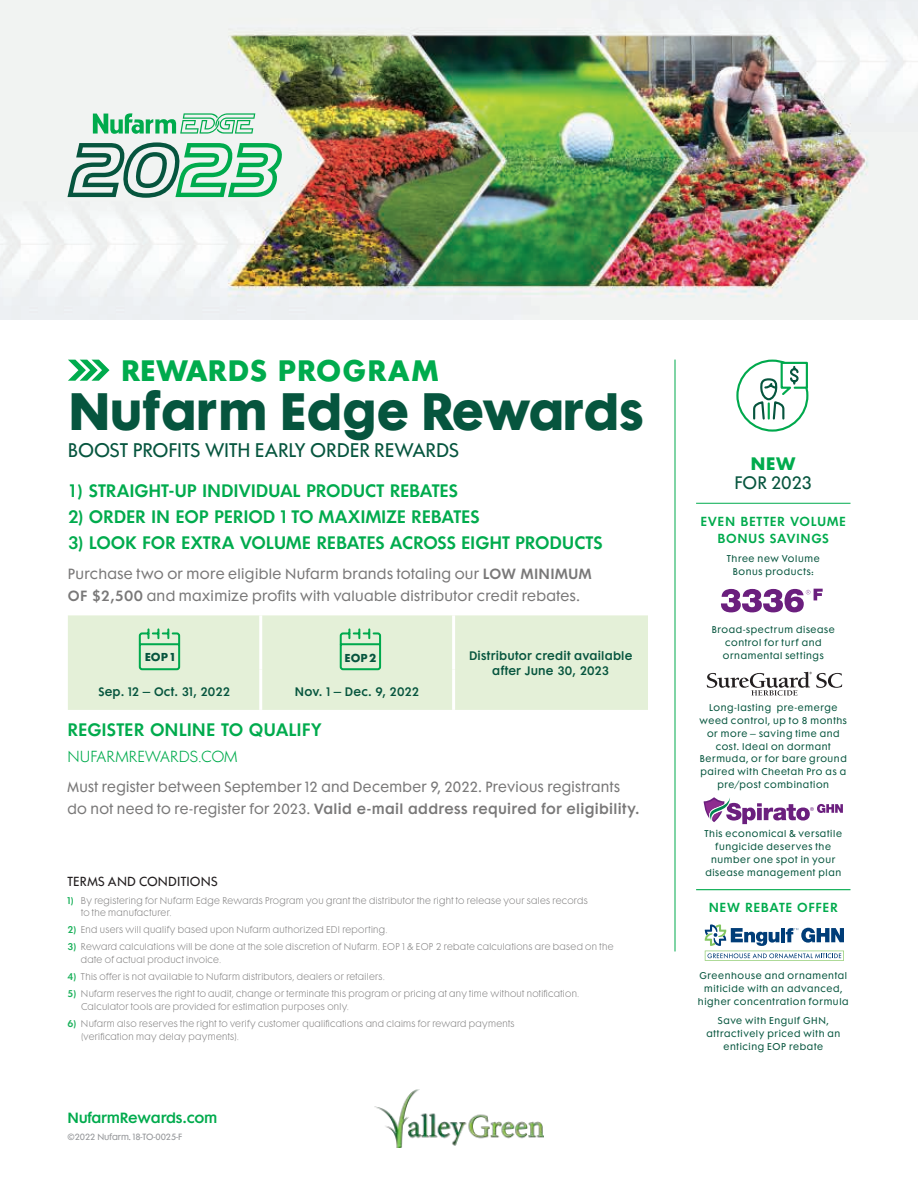
<style>
.page{position:relative;width:918px;height:1188px;background:#fff}
.page>*{position:absolute;margin:0;border:0;box-sizing:border-box;transform-origin:0 0}
.t1{font:700 48px "Futura Maxi";letter-spacing:-.01em;color:#06553e}
.t2{font:700 27px "Futura Maxi";letter-spacing:.02em;color:#00ab4d}
.t3{font:18px "Futura Maxi";color:#06553e}
.t4{font:600 16.5px "Futura Maxi";letter-spacing:-.01em;color:#00ab4d}
.t5{font:16.5px "Futura Maxi";letter-spacing:-.005em;color:#06553e}
.t6{font:700 16.5px "Futura Maxi";color:#00ab4d}
.t7{font:300 14.7px "Futura Maxi";letter-spacing:.01em;color:#00ab4d}
.t8{font:13.5px/22.5px "Futura Maxi";letter-spacing:.025em;color:#797878}
.t9{font:600 13.5px "Futura Maxi";letter-spacing:-.02em;color:#00ab4d}
.t10{font:600 12px/16.5px "Futura Maxi";letter-spacing:.05em;color:#00ab4d;text-align:center}
.t11{font:12px "Futura Maxi";letter-spacing:.02em;color:#231f20}
.t12{font:600 11.25px/15px "Futura Maxi";letter-spacing:.02em;color:#06553e;text-align:center}
.t13{font:700 10.5px "Futura Maxi";letter-spacing:-.01em;color:#06553e}
.t14{font:300 9px/12.8px "Futura Maxi";letter-spacing:.035em;color:#838282}
.t15{font:9px/12.8px "Futura Maxi";letter-spacing:.07em;color:#06553e;text-align:center}
.t16{font:8.25px "Futura Maxi";letter-spacing:-.01em;color:#939598}
.s1{font-weight:600}
.s2{font-weight:600;color:#18b059}
</style>
<div class="page">
<img style="left:0;top:0;width:918px;height:320px">
<svg style="left:93px;top:113px;width:162px;height:21px"></svg>
<svg style="left:68px;top:142px;width:214px;height:56px"></svg>
<div style="left:68px;top:615px;width:580px;height:95px;background:#e4f0d8"></div>
<hr style="left:259px;top:615px;width:3px;height:54px;background:#fff">
<hr style="left:452px;top:615px;width:3px;height:54px;background:#fff">
<hr style="left:259px;top:669px;width:3px;height:41px;background:#fff">
<hr style="left:452px;top:669px;width:3px;height:41px;background:#fff">
<svg style="left:138px;top:627px;width:43px;height:44px;background:#b3e0ba"></svg>
<svg style="left:339px;top:627px;width:43px;height:44px;background:#b3e0ba"></svg>
<svg style="left:68px;top:360px;width:42px;height:21px"></svg>
<hr style="left:675px;top:360px;width:1px;height:591px;background:#00ab4d">
<hr style="left:696px;top:503px;width:155px;height:1px;background:#00ab4d">
<hr style="left:696px;top:889px;width:155px;height:1px;background:#00ab4d">
<div style="left:736px;top:360px;width:72px;height:72px;border:2px solid #00a94d;border-radius:50%"></div>
<svg style="left:752px;top:361px;width:57px;height:60px"></svg>
<svg style="left:705px;top:924px;width:139px;height:37px"></svg>
<svg style="left:721px;top:589px;width:102px;height:23px"></svg>
<svg style="left:707px;top:672px;width:135px;height:24px"></svg>
<svg style="left:704px;top:797px;width:139px;height:27px"></svg>
<img style="left:374px;top:1089px;width:170px;height:59px">
<h2 class="t2" style="left:121px;top:357px;width:320px">REWARDS PROGRAM</h2>
<h1 class="t1" style="left:68px;top:388px;width:578px">Nufarm Edge Rewards</h1>
<h3 class="t3" style="left:68px;top:442px;width:393px">BOOST PROFITS WITH EARLY ORDER REWARDS</h3>
<h3 class="t4" style="left:70px;top:483px;width:390px">1 ) STRAIGHT-UP INDIVIDUAL PRODUCT REBATES</h3>
<h3 class="t4" style="left:68px;top:509px;width:413px">2) ORDER IN EOP PERIOD 1 TO MAXIMIZE REBATES</h3>
<h3 class="t4" style="left:68px;top:535px;width:536px">3) LOOK FOR EXTRA VOLUME REBATES ACROSS EIGHT PRODUCTS</h3>
<h3 class="t8" style="left:68px;top:563px;width:525px">Purchase two or more eligible Nufarm brands totaling our <span class="s1">LOW MINIMUM<br>OF $2,500</span> and maximize profits with valuable distributor credit rebates.</h3>
<p class="t13" style="left:145px;top:651px;width:32px">EOP 1</p>
<p class="t13" style="left:345px;top:653px;width:33px">EOP 2</p>
<p class="t12" style="left:98px;top:686px;width:133px">Sep. 12 – Oct. 31, 2022</p>
<p class="t12" style="left:295px;top:686px;width:126px">Nov. 1 – Dec. 9, 2022</p>
<p class="t12" style="left:469px;top:649px;width:165px">Distributor credit available after June 30, 2023</p>
<h3 class="t4" style="left:68px;top:722px;width:256px">REGISTER ONLINE TO QUALIFY</h3>
<h3 class="t7" style="left:68px;top:751px;width:171px">NUFARMREWARDS.COM</h3>
<h3 class="t8" style="left:67px;top:776px;width:574px">Must register between September 12 and December 9, 2022. Previous registrants do not need to re-register for 2023. <span class="s1">Valid e-mail address required for eligibility.</span></h3>
<h3 class="t11" style="left:68px;top:876px;width:152px">TERMS AND CONDITIONS</h3>
<p class="t14" style="left:81px;top:895px;width:508px;text-indent:-14px"><span class="s2">1)</span> By registering for Nufarm Edge Rewards Program you grant the distributor the right to release your sales records to the manufacturer.</p>
<p class="t14" style="left:68px;top:925px;width:322px"><span class="s2">2)</span> End users will qualify based upon Nufarm authorized EDI reporting.</p>
<p class="t14" style="left:81px;top:942px;width:534px;text-indent:-14px"><span class="s2">3)</span> Reward calculations will be done at the sole discretion of Nufarm. EOP 1 &amp; EOP 2 rebate calculations are based on the date of actual product invoice.</p>
<p class="t14" style="left:67px;top:971px;width:319px"><span class="s2">4)</span> This offer is not available to Nufarm distributors, dealers or retailers.</p>
<p class="t14" style="left:81px;top:989px;width:500px;text-indent:-14px"><span class="s2">5)</span> Nufarm reserves the right to audit, change or terminate this program or pricing at any time without notification.<br>Calculator tools are provided for estimation purposes only.</p>
<p class="t14" style="left:81px;top:1018px;width:435px;text-indent:-14px"><span class="s2">6)</span> Nufarm also reserves the right to verify customer qualifications and claims for reward payments (verification may delay payments).</p>
<h3 class="t9" style="left:68px;top:1111px;width:151px">NufarmRewards.com</h3>
<p class="t16" style="left:68px;top:1133px;width:116px">©2022 Nufarm. 18-TO-0025-F</p>
<h3 class="t6" style="left:751px;top:455px;width:47px">NEW</h3>
<h3 class="t5" style="left:734px;top:475px;width:79px">FOR 2023</h3>
<h3 class="t10" style="left:700px;top:514px;width:147px">EVEN BETTER VOLUME<br>BONUS SAVINGS</h3>
<p class="t15" style="left:727px;top:553px;width:94px">Three new Volume<br>Bonus products:</p>
<p class="t15" style="left:712px;top:624px;width:125px">Broad-spectrum disease control for turf and ornamental settings</p>
<p class="t15" style="left:700px;top:702px;width:149px">Long-lasting pre-emerge weed control, up to 8 months or more – saving time and cost. Ideal on dormant<br>Bermuda, or for bare ground paired with Cheetah Pro as a pre/post combination</p>
<p class="t15" style="left:705px;top:828px;width:139px">This economical &amp; versatile fungicide deserves the number one spot in your disease management plan</p>
<h3 class="t10" style="left:709px;top:901px;width:131px">NEW REBATE OFFER</h3>
<p class="t15" style="left:698px;top:970px;width:152px">Greenhouse and ornamental miticide with an advanced, higher concentration formula</p>
<p class="t15" style="left:706px;top:1015px;width:135px">Save with Engulf GHN, attractively priced with an enticing EOP rebate</p>
</div>
